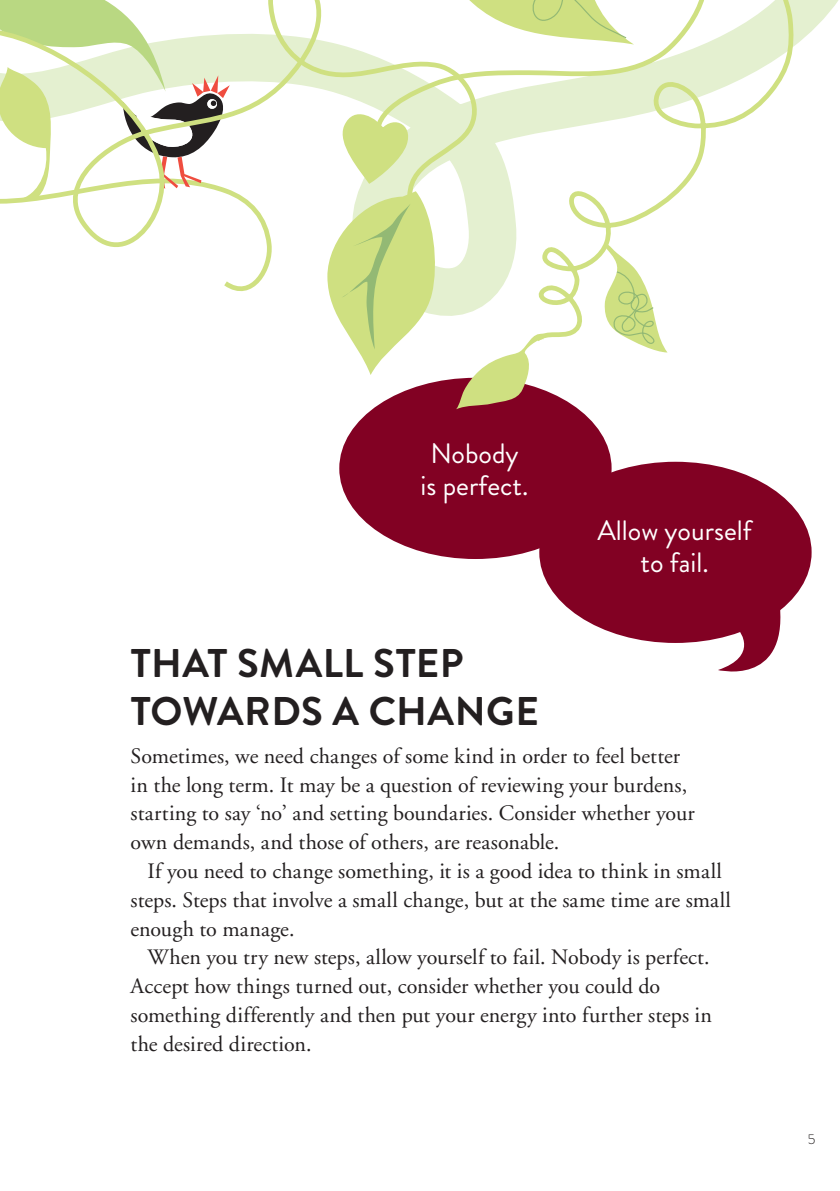
<style>
.page{position:relative;width:840px;height:1191px;background:#fff}
.page>*{position:absolute;margin:0;border:0;box-sizing:border-box;transform-origin:0 0}
.Rubrik{font:700 40px/48px "Brandon Grotesque";letter-spacing:.01em;color:#231f20}
.citat{font:28px/32px "Brandon Grotesque";color:#fff;text-align:center}
.bröd_indrag{font:22px/28.8px "Adobe Garamond";letter-spacing:.005em;color:#231f20}
.Brödtext{font:22px/28.8px "Adobe Garamond";letter-spacing:.005em;color:#231f20}
.t1{font:300 14px "Brandon Grotesque";color:#231f20}
</style>
<div class="page">
<div style="left:539px;top:462px;width:272px;height:181px;background:#820123;border-radius:50%"></div>
<div style="left:339px;top:378px;width:272px;height:181px;background:#820123;border-radius:50%"></div>
<svg style="left:717px;top:606px;width:68px;height:66px"></svg>
<svg style="left:224px;top:0;width:615px;height:316px"></svg>
<svg style="left:456px;top:340px;width:87px;height:69px"></svg>
<svg style="left:327px;top:201px;width:111px;height:174px"></svg>
<svg style="left:644px;top:346px;width:23px;height:6px"></svg>
<svg style="left:0;top:0;width:323px;height:278px"></svg>
<svg style="left:530px;top:0;width:267px;height:346px"></svg>
<svg style="left:260px;top:0;width:222px;height:201px"></svg>
<svg style="left:372px;top:0;width:351px;height:144px"></svg>
<svg style="left:336px;top:104px;width:78px;height:80px"></svg>
<svg style="left:0;top:0;width:230px;height:199px"></svg>
<p class="citat" style="left:420px;top:438px;width:109px">Nobody is perfect.</p>
<p class="citat" style="left:597px;top:515px;width:156px">Allow yourself to fail.</p>
<p class="Rubrik" style="left:131px;top:640px;width:409px">THAT SMALL STEP<br>TOWARDS A CHANGE</p>
<p class="Brödtext" style="left:130px;top:741px;width:565px">Sometimes, we need changes of some kind in order to feel better in the long term. It may be a question of reviewing your burdens, starting to say ‘no’ and setting boundaries. Consider whether your own demands, and those of others, are reasonable.</p>
<p class="bröd_indrag" style="left:130px;top:856px;width:601px;text-indent:17px">If you need to change something, it is a good idea to think in small steps. Steps that involve a small change, but at the same time are small enough to manage.</p>
<p class="bröd_indrag" style="left:130px;top:943px;width:582px;text-indent:17px">When you try new steps, allow yourself to fail. Nobody is perfect.<br>Accept how things turned out, consider whether you could do something differently and then put your energy into further steps in the desired direction.</p>
<p class="t1" style="left:807px;top:1129px;width:9px">5</p>
</div>
